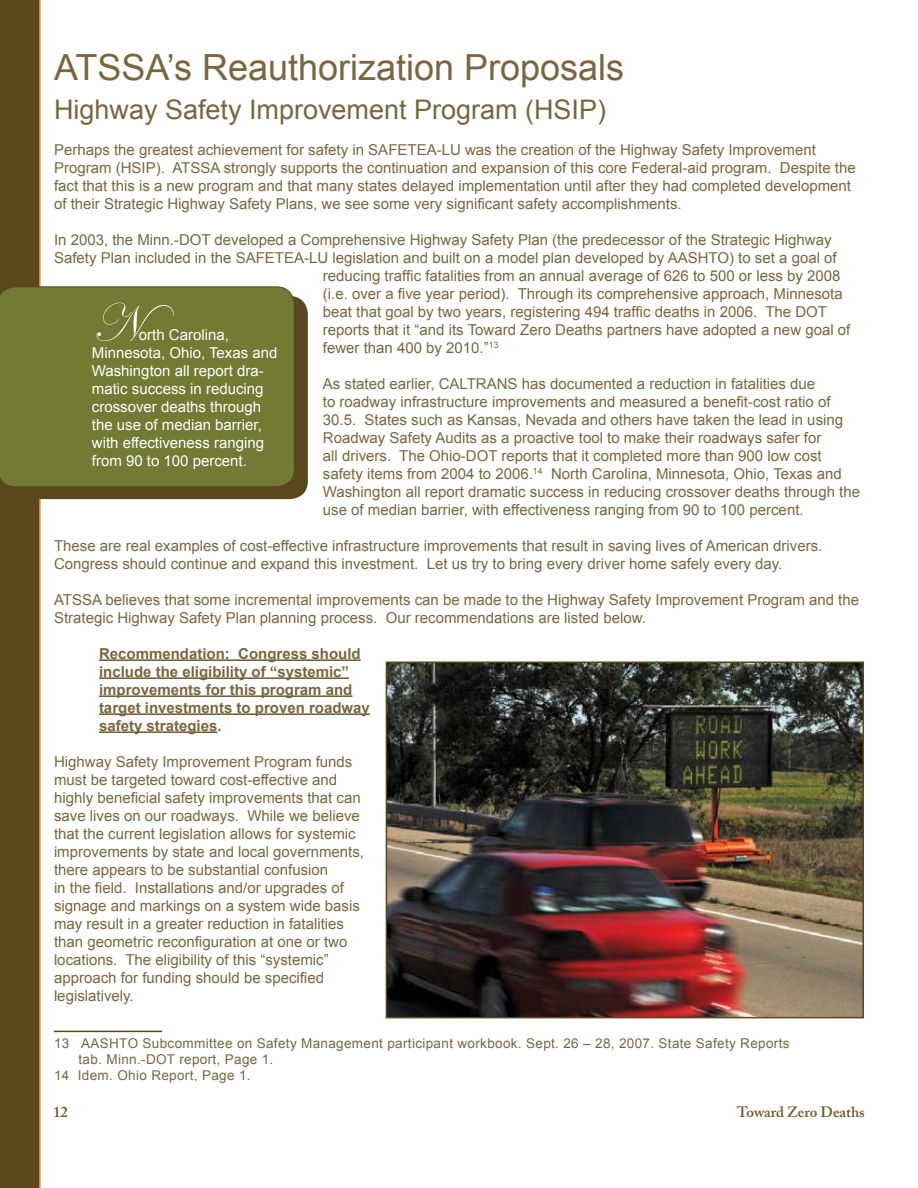
<style>
.page{position:relative;width:918px;height:1188px;background:#fff}
.page>*{position:absolute;margin:0;border:0;box-sizing:border-box;transform-origin:0 0}
.t1{font:54px "Edwardian Script ITC";color:#fff}
.t2{font:36px "Arial";color:#796640}
.t3{font:27px "Arial";color:#796640}
.t4{font:15px/18px "Arial";color:#796640}
.t5{font:15px/18px "Arial";color:#fff}
.t6{font:700 15px/18px "Arial";color:#796640}
.t7{font:600 15px "Adobe Caslon Pro";color:#6c5a2f}
.t8{font:13.5px "Arial";letter-spacing:.025em;color:#796640}
</style>
<div class="page">
<div style="left:0;top:0;width:41px;height:1188px;background:#5a471c"></div>
<hr style="left:99px;top:659px;width:262px;height:2px;background:#736037">
<hr style="left:99px;top:677px;width:250px;height:2px;background:#736037">
<hr style="left:99px;top:695px;width:253px;height:2px;background:#736037">
<hr style="left:99px;top:713px;width:271px;height:2px;background:#736037">
<hr style="left:99px;top:731px;width:118px;height:2px;background:#736037">
<hr style="left:54px;top:1031px;width:108px;height:1px;background:#5a471c">
<div style="left:11px;top:296px;width:297px;height:203px;background:#5a471c;border-radius:18px"></div>
<div style="left:0;top:286px;width:295px;height:201px;background:#737a34"></div>
<img style="left:389px;top:664px;width:472px;height:351px">
<div style="left:386px;top:661px;width:478px;height:357px;border:2px solid #5a471c"></div>
<h2 class="t2" style="left:54px;top:44px;width:572px">ATSSA’s Reauthorization Proposals</h2>
<h3 class="t3" style="left:54px;top:91px;width:554px">Highway Safety Improvement Program (HSIP)</h3>
<p class="t4" style="left:54px;top:141px;width:803px">Perhaps the greatest achievement for safety in SAFETEA-LU was the creation of the Highway Safety Improvement Program (HSIP). ATSSA strongly supports the continuation and expansion of this core Federal-aid program. Despite the fact that this is a new program and that many states delayed implementation until after they had completed development of their Strategic Highway Safety Plans, we see some very significant safety accomplishments.</p>
<p class="t4" style="left:54px;top:231px;width:779px">In 2003, the Minn.-DOT developed a Comprehensive Highway Safety Plan (the predecessor of the Strategic Highway</p>
<p class="t4" style="left:54px;top:249px;width:784px">Safety Plan included in the SAFETEA-LU legislation and built on a model plan developed by AASHTO) to set a goal of</p>
<p class="t4" style="left:323px;top:267px;width:519px">reducing traffic fatalities from an annual average of 626 to 500 or less by 2008</p>
<p class="t4" style="left:323px;top:285px;width:521px">(i.e. over a five year period). Through its comprehensive approach, Minnesota</p>
<p class="t4" style="left:323px;top:303px;width:506px">beat that goal by two years, registering 494 traffic deaths in 2006. The DOT</p>
<p class="t4" style="left:323px;top:321px;width:529px">reports that it “and its Toward Zero Deaths partners have adopted a new goal of</p>
<p class="t4" style="left:323px;top:339px;width:177px">fewer than 400 by 2010.”<sup>13</sup></p>
<p class="t4" style="left:323px;top:375px;width:539px">As stated earlier, CALTRANS has documented a reduction in fatalities due<br>to roadway infrastructure improvements and measured a benefit-cost ratio of 30.5. States such as Kansas, Nevada and others have taken the lead in using Roadway Safety Audits as a proactive tool to make their roadways safer for<br>all drivers. The Ohio-DOT reports that it completed more than 900 low cost safety items from 2004 to 2006.<sup>14</sup> North Carolina, Minnesota, Ohio, Texas and Washington all report dramatic success in reducing crossover deaths through the use of median barrier, with effectiveness ranging from 90 to 100 percent.</p>
<p class="t4" style="left:54px;top:537px;width:770px">These are real examples of cost-effective infrastructure improvements that result in saving lives of American drivers.<br>Congress should continue and expand this investment. Let us try to bring every driver home safely every day.</p>
<p class="t4" style="left:54px;top:591px;width:807px">ATSSA believes that some incremental improvements can be made to the Highway Safety Improvement Program and the<br>Strategic Highway Safety Plan planning process. Our recommendations are listed below.</p>
<p class="t6" style="left:99px;top:645px;width:272px">Recommendation: Congress should include the eligibility of “systemic” improvements for this program and target investments to proven roadway safety strategies.</p>
<p class="t4" style="left:54px;top:753px;width:312px">Highway Safety Improvement Program funds must be targeted toward cost-effective and highly beneficial safety improvements that can save lives on our roadways. While we believe that the current legislation allows for systemic improvements by state and local governments, there appears to be substantial confusion<br>in the field. Installations and/or upgrades of signage and markings on a system wide basis may result in a greater reduction in fatalities than geometric reconfiguration at one or two locations. The eligibility of this “systemic” approach for funding should be specified legislatively.</p>
<p class="t8" style="left:54px;top:1034px;width:737px">13 AASHTO Subcommittee on Safety Management participant workbook. Sept. 26 – 28, 2007. State Safety Reports</p>
<p class="t8" style="left:79px;top:1050px;width:196px">tab. Minn.-DOT report, Page 1.</p>
<p class="t8" style="left:54px;top:1066px;width:198px">14 Idem. Ohio Report, Page 1.</p>
<h1 class="t1" style="left:92px;top:294px;width:83px">N</h1>
<p class="t5" style="left:92px;top:326px;width:187px;text-indent:47px">orth Carolina,<br>Minnesota, Ohio, Texas and<br>Washington all report dra&shy;matic success in reducing crossover deaths through the use of median barrier, with effectiveness ranging from 90 to 100 percent.</p>
<p class="t7" style="left:53px;top:1103px;width:16px">12</p>
<p class="t7" style="left:737px;top:1103px;width:129px">Toward Zero Deaths</p>
</div>
